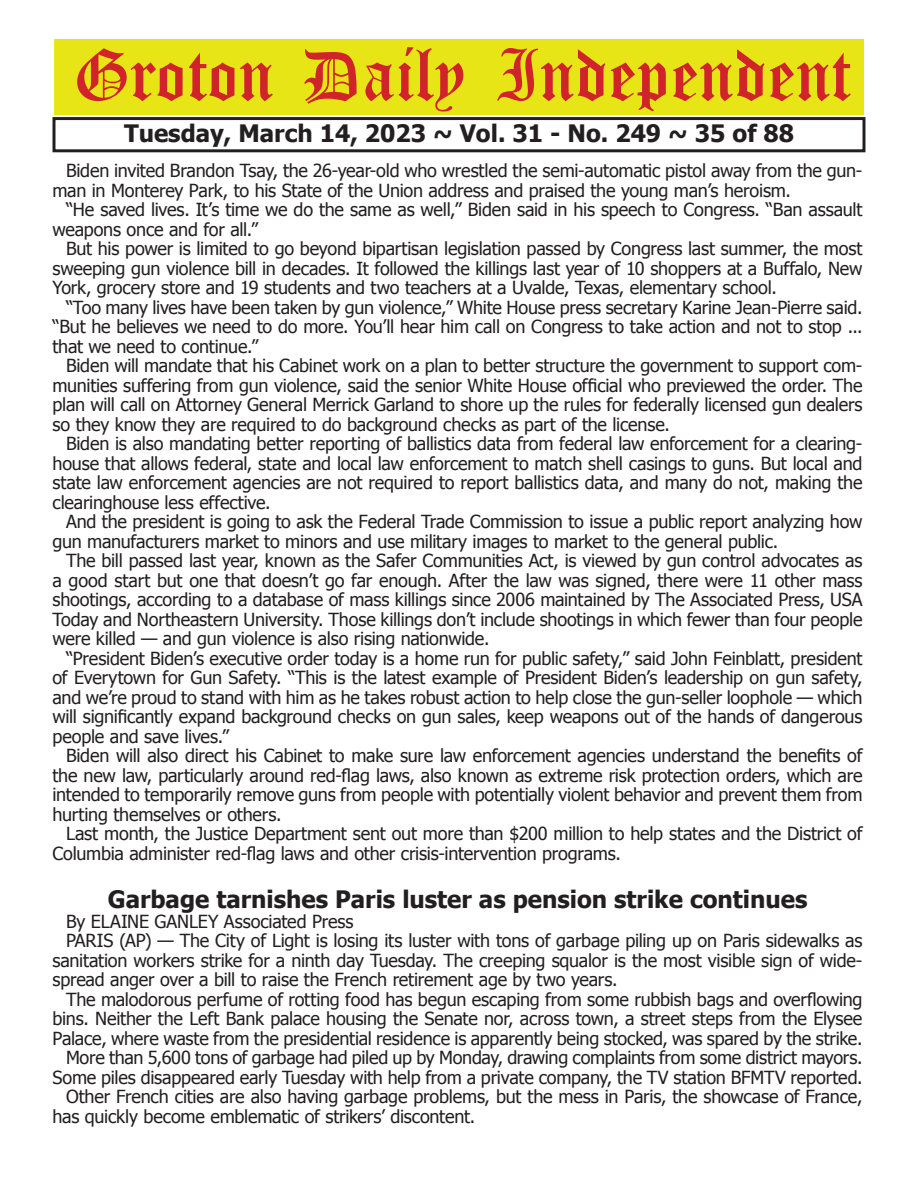
<style>
.page{position:relative;width:918px;height:1188px;background:#fff}
.page>*{position:absolute;margin:0;border:0;box-sizing:border-box;transform-origin:0 0}
.t1{font:54px "Old English Five";color:#d1232a}
.t2{font:700 24px "Tahoma";color:#231f20}
.t3{font:18px/19.5px "Tahoma";letter-spacing:-.01em;color:#231f20;text-align:justify}
</style>
<div class="page">
<div style="left:52px;top:117px;width:814px;height:35px;border:3px solid #231f20"></div>
<div style="left:54px;top:40px;width:810px;height:75px;background:#e7e515"></div>
<h1 class="t1" style="left:73px;top:50px;width:779px">Groton Daily Independent</h1>
<h2 class="t2" style="left:124px;top:116px;width:672px">Tuesday, March 14, 2023 ~ Vol. 31 - No. 249 ~ 35 of 88</h2>
<p class="t3" style="left:52px;top:160px;width:811px;text-indent:14px">Biden invited Brandon Tsay, the 26-year-old who wrestled the semi-automatic pistol away from the gun&shy;man in Monterey Park, to his State of the Union address and praised the young man’s heroism.</p>
<p class="t3" style="left:52px;top:199px;width:811px;text-indent:14px">“He saved lives. It’s time we do the same as well,” Biden said in his speech to Congress. “Ban assault weapons once and for all.”</p>
<p class="t3" style="left:52px;top:238px;width:811px;text-indent:14px">But his power is limited to go beyond bipartisan legislation passed by Congress last summer, the most sweeping gun violence bill in decades. It followed the killings last year of 10 shoppers at a Buffalo, New York, grocery store and 19 students and two teachers at a Uvalde, Texas, elementary school.</p>
<p class="t3" style="left:52px;top:297px;width:811px;text-indent:14px">“Too many lives have been taken by gun violence,” White House press secretary Karine Jean-Pierre said. “But he believes we need to do more. You’ll hear him call on Congress to take action and not to stop ... that we need to continue.”</p>
<p class="t3" style="left:52px;top:355px;width:812px;text-indent:14px">Biden will mandate that his Cabinet work on a plan to better structure the government to support com&shy;munities suffering from gun violence, said the senior White House official who previewed the order. The plan will call on Attorney General Merrick Garland to shore up the rules for federally licensed gun dealers so they know they are required to do background checks as part of the license.</p>
<p class="t3" style="left:52px;top:433px;width:812px;text-indent:14px">Biden is also mandating better reporting of ballistics data from federal law enforcement for a clearing&shy;house that allows federal, state and local law enforcement to match shell casings to guns. But local and state law enforcement agencies are not required to report ballistics data, and many do not, making the clearinghouse less effective.</p>
<p class="t3" style="left:52px;top:511px;width:811px;text-indent:14px">And the president is going to ask the Federal Trade Commission to issue a public report analyzing how gun manufacturers market to minors and use military images to market to the general public.</p>
<p class="t3" style="left:52px;top:550px;width:812px;text-indent:14px">The bill passed last year, known as the Safer Communities Act, is viewed by gun control advocates as a good start but one that doesn’t go far enough. After the law was signed, there were 11 other mass shootings, according to a database of mass killings since 2006 maintained by The Associated Press, USA Today and Northeastern University. Those killings don’t include shootings in which fewer than four people were killed — and gun violence is also rising nationwide.</p>
<p class="t3" style="left:52px;top:648px;width:812px;text-indent:14px">“President Biden’s executive order today is a home run for public safety,” said John Feinblatt, president of Everytown for Gun Safety. “This is the latest example of President Biden’s leadership on gun safety, and we’re proud to stand with him as he takes robust action to help close the gun-seller loophole — which will significantly expand background checks on gun sales, keep weapons out of the hands of dangerous people and save lives.”</p>
<p class="t3" style="left:52px;top:745px;width:812px;text-indent:14px">Biden will also direct his Cabinet to make sure law enforcement agencies understand the benefits of the new law, particularly around red-flag laws, also known as extreme risk protection orders, which are intended to temporarily remove guns from people with potentially violent behavior and prevent them from hurting themselves or others.</p>
<p class="t3" style="left:52px;top:823px;width:811px;text-indent:14px">Last month, the Justice Department sent out more than $200 million to help states and the District of<br>Columbia administer red-flag laws and other crisis-intervention programs.</p>
<h2 class="t2" style="left:108px;top:883px;width:701px">Garbage tarnishes Paris luster as pension strike continues</h2>
<p class="t3" style="left:66px;top:911px;width:289px">By ELAINE GANLEY Associated Press</p>
<p class="t3" style="left:66px;top:930px;width:798px">PARIS (AP) — The City of Light is losing its luster with tons of garbage piling up on Paris sidewalks as</p>
<p class="t3" style="left:52px;top:950px;width:811px">sanitation workers strike for a ninth day Tuesday. The creeping squalor is the most visible sign of wide-</p>
<p class="t3" style="left:52px;top:969px;width:567px">spread anger over a bill to raise the French retirement age by two years.</p>
<p class="t3" style="left:66px;top:989px;width:798px">The malodorous perfume of rotting food has begun escaping from some rubbish bags and overflowing</p>
<p class="t3" style="left:52px;top:1008px;width:811px">bins. Neither the Left Bank palace housing the Senate nor, across town, a street steps from the Elysee</p>
<p class="t3" style="left:52px;top:1028px;width:812px">Palace, where waste from the presidential residence is apparently being stocked, was spared by the strike.</p>
<p class="t3" style="left:66px;top:1047px;width:798px">More than 5,600 tons of garbage had piled up by Monday, drawing complaints from some district mayors.</p>
<p class="t3" style="left:52px;top:1067px;width:812px">Some piles disappeared early Tuesday with help from a private company, the TV station BFMTV reported.</p>
<p class="t3" style="left:66px;top:1086px;width:798px">Other French cities are also having garbage problems, but the mess in Paris, the showcase of France,</p>
<p class="t3" style="left:52px;top:1106px;width:424px">has quickly become emblematic of strikers’ discontent.</p>
</div>
